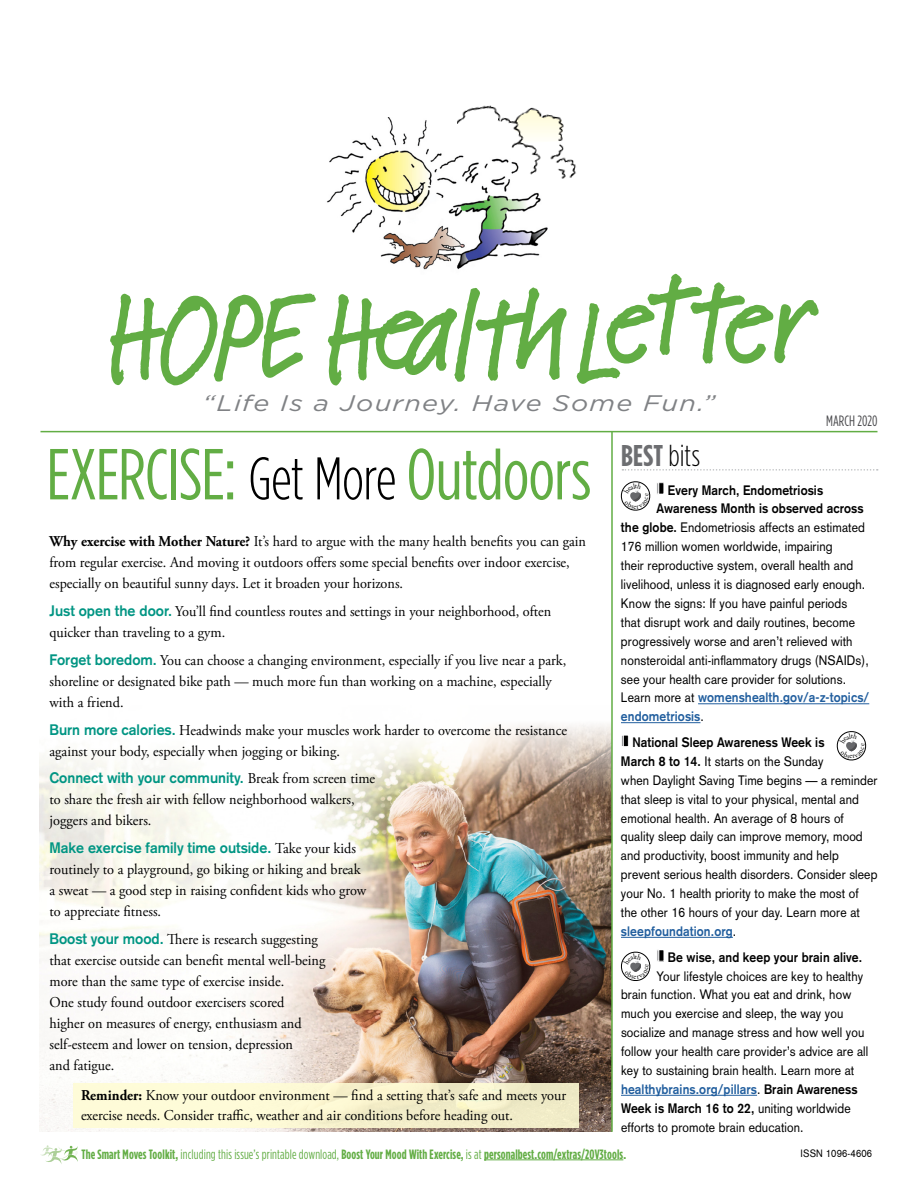
<style>
.page{position:relative;width:918px;height:1188px;background:#fff}
.page>*{position:absolute;margin:0;border:0;box-sizing:border-box;transform-origin:0 0}
.t1{font:500 126.15px "Feltpen LT";letter-spacing:-.065em;color:#62ad44;scale:.95 1}
.t2{font:72px "Gotham Condensed";letter-spacing:-.01em;color:#62ad44}
.t3{font:700 30px "Gotham Condensed";color:#6d6e71}
.t4{font:italic 22.5px "Gotham";letter-spacing:.045em;color:#808285;scale:1.2 1}
.t5{font:15px/21px "Adobe Garamond Pro";color:#000;scale:.95 1}
.t6{font:700 15px "Akzidenz Grotesk";color:#009583;scale:.95 1}
.t7{font:15px "Gotham Condensed";color:#4a4a4d;scale:.95 1}
.t8{font:13.5px/18.9px "Akzidenz Grotesk";letter-spacing:.01em;color:#000;scale:.9 1}
.t9{font:700 13.5px "Gotham Condensed";letter-spacing:.01em;color:#62ad44;scale:.95 1}
.t10{font:700 13.5px "Akzidenz Grotesk";letter-spacing:.01em;color:#000;scale:.9 1}
.t11{font:700 13.5px "Akzidenz Grotesk";letter-spacing:.01em;color:#215e9e;scale:.9 1}
.t12{font:10.5px "Akzidenz Grotesk";letter-spacing:.02em;color:#000;scale:.9 1}
.s1{font-weight:300;font-size:60px;color:#000}
.s2{font-weight:700}
.s3{font-family:"Akzidenz Grotesk";font-weight:700;color:#009583}
.s4{font-family:"Adobe Garamond Pro";font-weight:400;color:#000}
.s5{font-weight:300;color:#000}
.s6{font-weight:400;color:#000}
.s7{font-weight:700;color:#215e9e}
.s8{font-weight:400}
</style>
<div class="page">
<img style="left:40px;top:724px;width:571px;height:408px">
<hr style="left:484px;top:1160px;width:139px;height:1px;background:#62ad44">
<svg style="left:40px;top:1145px;width:38px;height:19px"></svg>
<img style="left:327px;top:118px;width:115px;height:115px">
<img style="left:380px;top:156px;width:168px;height:114px">
<img style="left:457px;top:105px;width:119px;height:88px">
<hr style="left:698px;top:703px;width:171px;height:1px;background:#215e9e">
<hr style="left:621px;top:722px;width:79px;height:1px;background:#215e9e">
<hr style="left:621px;top:937px;width:112px;height:1px;background:#215e9e">
<hr style="left:621px;top:1095px;width:136px;height:1px;background:#215e9e">
<div style="left:658px;top:483px;width:6px;height:11px;background:#000"></div>
<div style="left:658px;top:482px;width:6px;height:13px;border:1px solid #fff"></div>
<div style="left:623px;top:735px;width:5px;height:12px;background:#000"></div>
<div style="left:622px;top:735px;width:7px;height:12px;border:1px solid #fff"></div>
<svg style="left:621px;top:735px;width:3px;height:12px"></svg>
<svg style="left:658px;top:950px;width:6px;height:11px"></svg>
<svg style="left:622px;top:469px;width:256px;height:2px"></svg>
<hr style="left:611px;top:431px;width:2px;height:701px;background:#62ad44">
<hr style="left:40px;top:431px;width:838px;height:1px;background:#62ad44">
<div style="left:73px;top:1083px;width:506px;height:45px;background:linear-gradient(to right,#ffffdc,#efeac5)"></div>
<svg style="left:620px;top:481px;width:39px;height:30px"></svg>
<svg style="left:836px;top:731px;width:31px;height:30px"></svg>
<svg style="left:621px;top:950px;width:38px;height:31px"></svg>
<h1 class="t1" style="left:106px;top:248px;width:747px">HOPE HealthLetter</h1>
<h3 class="t4" style="left:203px;top:389px;width:429px">“Life Is a Journey. Have Some Fun.”</h3>
<p class="t7" style="left:826px;top:412px;width:56px">MARCH 2020</p>
<h2 class="t2" style="left:46px;top:433px;width:546px">EXERCISE: <span class="s1">Get More</span> Outdoors</h2>
<p class="t5" style="left:50px;top:532px;width:566px"><span class="s2">Why exercise with Mother Nature?</span> It’s hard to argue with the many health benefits you can gain from regular exercise. And moving it outdoors offers some special benefits over indoor exercise, especially on beautiful sunny days. Let it broaden your horizons.</p>
<p class="t5" style="left:50px;top:601px;width:530px"><span class="s3">Just open the door.</span> You’ll find countless routes and settings in your neighborhood, often quicker than traveling to a gym.</p>
<p class="t5" style="left:50px;top:650px;width:546px"><span class="s3">Forget boredom.</span> You can choose a changing environment, especially if you live near a park, shoreline or designated bike path — much more fun than working on a machine, especially with a friend.</p>
<p class="t5" style="left:50px;top:720px;width:546px"><span class="s3">Burn more calories.</span> Headwinds make your muscles work harder to overcome the resistance against your body, especially when jogging or biking.</p>
<p class="t6" style="left:50px;top:769px;width:344px">Connect with your community. <span class="s4">Break from screen time</span></p>
<p class="t5" style="left:50px;top:790px;width:323px">to share the fresh air with fellow neighborhood walkers, joggers and bikers.</p>
<p class="t6" style="left:50px;top:839px;width:324px">Make exercise family time outside. <span class="s4">Take your kids</span></p>
<p class="t5" style="left:50px;top:859px;width:335px">routinely to a playground, go biking or hiking and break a sweat — a good step in raising confident kids who grow to appreciate fitness.</p>
<p class="t5" style="left:50px;top:929px;width:292px"><span class="s3">Boost your mood.</span> There is research suggesting that exercise outside can benefit mental well-being more than the same type of exercise inside.<br>One study found outdoor exercisers scored<br>higher on measures of energy, enthusiasm and self-esteem and lower on tension, depression<br>and fatigue.</p>
<p class="t5" style="left:81px;top:1086px;width:512px;line-height:19.5px"><span class="s2">Reminder:</span> Know your outdoor environment — find a setting that’s safe and meets your exercise needs. Consider traffic, weather and air conditions before heading out.</p>
<h3 class="t3" style="left:621px;top:438px;width:81px">BEST <span class="s5">bits</span></h3>
<p class="t10" style="left:668px;top:482px;width:174px">Every March, Endometriosis</p>
<p class="t10" style="left:657px;top:501px;width:232px">Awareness Month is observed across</p>
<p class="t8" style="left:621px;top:518px;width:273px"><span class="s2">the globe.</span> Endometriosis affects an estimated</p>
<p class="t8" style="left:621px;top:537px;width:237px">176 million women worldwide, impairing</p>
<p class="t8" style="left:621px;top:556px;width:260px">their reproductive system, overall health and</p>
<p class="t8" style="left:621px;top:575px;width:273px">livelihood, unless it is diagnosed early enough.</p>
<p class="t8" style="left:621px;top:594px;width:253px">Know the signs: If you have painful periods</p>
<p class="t8" style="left:621px;top:613px;width:262px">that disrupt work and daily routines, become</p>
<p class="t8" style="left:621px;top:632px;width:259px">progressively worse and aren’t relieved with</p>
<p class="t8" style="left:621px;top:650px;width:277px">nonsteroidal anti-inflammatory drugs (NSAIDs),</p>
<p class="t8" style="left:621px;top:669px;width:252px">see your health care provider for solutions.</p>
<p class="t11" style="left:621px;top:690px;width:277px"><span class="s6">Learn more at</span> womenshealth.gov/a-z-topics/</p>
<p class="t11" style="left:621px;top:709px;width:94px">endometriosis<span class="s6">.</span></p>
<p class="t8" style="left:621px;top:733px;width:287px;text-indent:11px"><span class="s2">National Sleep Awareness Week is<br>March 8 to 14.</span> It starts on the Sunday<br>when Daylight Saving Time begins — a reminder that sleep is vital to your physical, mental and emotional health. An average of 8 hours of quality sleep daily can improve memory, mood and productivity, boost immunity and help prevent serious health disorders. Consider sleep your No. 1 health priority to make the most of the other 16 hours of your day. Learn more at <span class="s7">sleepfoundation.org</span>.</p>
<p class="t10" style="left:668px;top:949px;width:217px">Be wise, and keep your brain alive.</p>
<p class="t8" style="left:621px;top:966px;width:276px;text-indent:36px">Your lifestyle choices are key to healthy brain function. What you eat and drink, how much you exercise and sleep, the way you socialize and manage stress and how well you follow your health care provider’s advice are all key to sustaining brain health. Learn more at <span class="s7">healthybrains.org/pillars</span>. <span class="s2">Brain Awareness Week is March 16 to 22,</span> uniting worldwide efforts to promote brain education.</p>
<p class="t9" style="left:81px;top:1146px;width:575px">The Smart Moves Toolkit, <span class="s8">including this issue’s printable download,</span> Boost Your Mood With Exercise, <span class="s8">is at</span> personalbest.com/extras/20V3tools.</p>
<p class="t12" style="left:801px;top:1147px;width:81px">ISSN 1096-4606</p>
</div>
